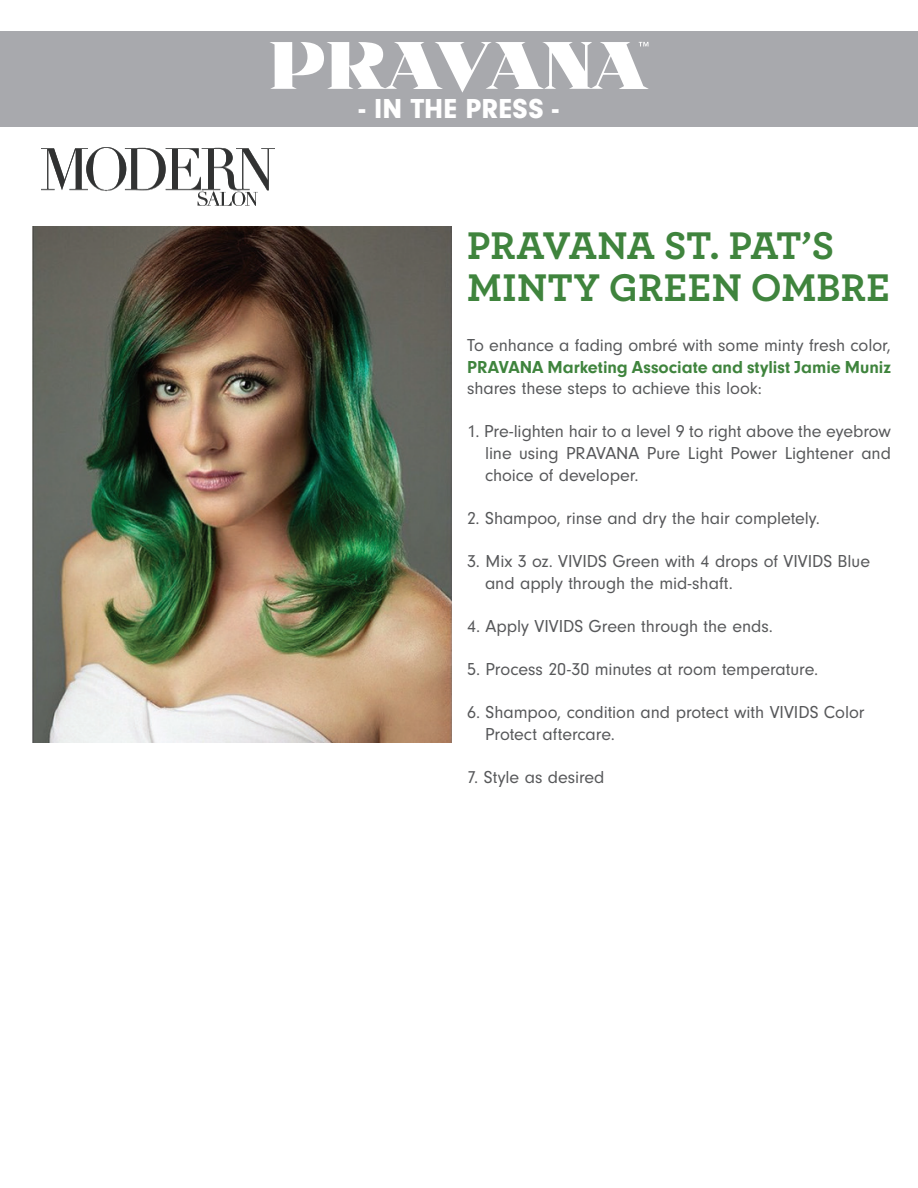
<style>
.page{position:relative;width:918px;height:1188px;background:#fff}
.page>*{position:absolute;margin:0;border:0;box-sizing:border-box;transform-origin:0 0}
.t1{font:700 40.5px/42px "Archer";letter-spacing:.01em;color:#3f843d}
.t2{font:900 28.5px "Neuzeit Gro";letter-spacing:.015em;color:#fff}
.t3{font:18px/21.6px "Neuzeit Gro";letter-spacing:-.005em;color:#57585a}
.t4{font:700 18px "Neuzeit Gro";color:#3f843d}
</style>
<div class="page">
<div style="left:0;top:32px;width:918px;height:95px;background:#a8a9ad"></div>
<svg style="left:270px;top:42px;width:379px;height:50px"></svg>
<img style="left:41px;top:147px;width:234px;height:59px">
<img style="left:32px;top:227px;width:419px;height:515px">
<h2 class="t2" style="left:359px;top:92px;width:201px">- IN THE PRESS -</h2>
<h1 class="t1" style="left:467px;top:222px;width:424px">PRAVANA ST. PAT’S<br>MINTY GREEN OMBRE</h1>
<p class="t3" style="left:467px;top:335px;width:425px">To enhance a fading ombré with some minty fresh color,</p>
<p class="t4" style="left:467px;top:357px;width:425px">PRAVANA Marketing Associate and stylist Jamie Muniz</p>
<p class="t3" style="left:467px;top:378px;width:296px">shares these steps to achieve this look:</p>
<p class="t3" style="left:485px;top:421px;width:407px;text-align:justify;text-indent:-18px">1. Pre-lighten hair to a level 9 to right above the eyebrow line using PRAVANA Pure Light Power Lightener and choice of developer.</p>
<p class="t3" style="left:467px;top:507px;width:354px">2. Shampoo, rinse and dry the hair completely.</p>
<p class="t3" style="left:485px;top:551px;width:386px;text-indent:-18px">3. Mix 3 oz. VIVIDS Green with 4 drops of VIVIDS Blue and apply through the mid-shaft.</p>
<p class="t3" style="left:467px;top:615px;width:307px">4. Apply VIVIDS Green through the ends.</p>
<p class="t3" style="left:467px;top:659px;width:353px">5. Process 20-30 minutes at room temperature.</p>
<p class="t3" style="left:485px;top:702px;width:381px;text-indent:-18px">6. Shampoo, condition and protect with VIVIDS Color<br>Protect aftercare.</p>
<p class="t3" style="left:467px;top:767px;width:139px">7. Style as desired</p>
</div>
